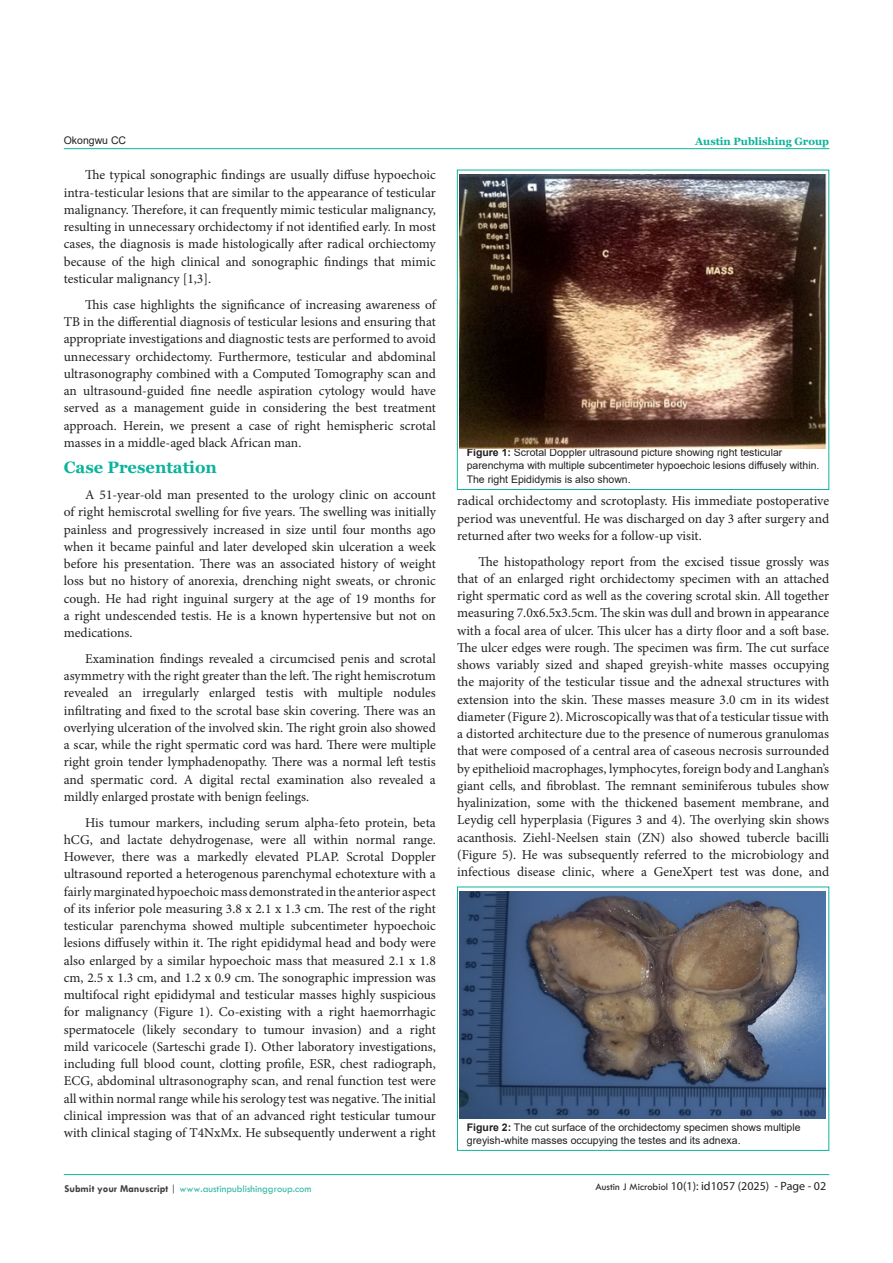
<style>
.page{position:relative;width:893px;height:1263px;background:#fff}
.page>*{position:absolute;margin:0;border:0;box-sizing:border-box;transform-origin:0 0}
.t1{font:700 16.5px "Georgia";color:#0cb39b}
.t2{font:13.5px/17.2px "Minion Pro";color:#231f20;text-align:justify}
.t3{font:12px "Myriad Pro";color:#231f20}
.t4{font:10.5px/13.5px "Arial";color:#231f20}
.t5{font:10.5px "Tw Cen";color:#32b8a3}
.t6{font:700 10.5px "Georgia";color:#0cb39b}
.s1{font-weight:700;color:#3e3e3f}
.s2{color:#3e3e3f}
.s3{font-weight:700}
.s4{font-family:"Tw Cen";font-size:10.5px}
</style>
<div class="page">
<hr style="left:64px;top:1174px;width:765px;height:1px;background:#0cb39b">
<hr style="left:64px;top:148px;width:765px;height:1px;background:#0cb39b">
<div style="left:457px;top:170px;width:372px;height:320px;border:1px solid #0eb39b"></div>
<img style="left:460px;top:174px;width:367px;height:274px">
<div style="left:457px;top:886px;width:372px;height:265px;border:1px solid #0eb39b"></div>
<img style="left:460px;top:891px;width:366px;height:227px">
<p class="t4" style="left:64px;top:134px;width:64px">Okongwu CC</p>
<p class="t6" style="left:695px;top:135px;width:135px">Austin Publishing Group</p>
<p class="t2" style="left:64px;top:167px;width:374px;text-indent:21px">The typical sonographic findings are usually diffuse hypoechoic intra-testicular lesions that are similar to the appearance of testicular malignancy. Therefore, it can frequently mimic testicular malignancy, resulting in unnecessary orchidectomy if not identified early. In most cases, the diagnosis is made histologically after radical orchiectomy because of the high clinical and sonographic findings that mimic testicular malignancy [1,3].</p>
<p class="t2" style="left:64px;top:296px;width:374px;text-indent:21px">This case highlights the significance of increasing awareness of TB in the differential diagnosis of testicular lesions and ensuring that appropriate investigations and diagnostic tests are performed to avoid unnecessary orchidectomy. Furthermore, testicular and abdominal ultrasonography combined with a Computed Tomography scan and an ultrasound-guided fine needle aspiration cytology would have served as a management guide in considering the best treatment approach. Herein, we present a case of right hemispheric scrotal masses in a middle-aged black African man.</p>
<p class="t1" style="left:64px;top:457px;width:155px">Case Presentation</p>
<p class="t2" style="left:64px;top:486px;width:374px;text-indent:21px">A 51-year-old man presented to the urology clinic on account of right hemiscrotal swelling for five years. The swelling was initially painless and progressively increased in size until four months ago when it became painful and later developed skin ulceration a week before his presentation. There was an associated history of weight loss but no history of anorexia, drenching night sweats, or chronic cough. He had right inguinal surgery at the age of 19 months for a right undescended testis. He is a known hypertensive but not on medications.</p>
<p class="t2" style="left:64px;top:650px;width:374px;text-indent:21px">Examination findings revealed a circumcised penis and scrotal asymmetry with the right greater than the left. The right hemiscrotum revealed an irregularly enlarged testis with multiple nodules infiltrating and fixed to the scrotal base skin covering. There was an overlying ulceration of the involved skin. The right groin also showed a scar, while the right spermatic cord was hard. There were multiple right groin tender lymphadenopathy. There was a normal left testis and spermatic cord. A digital rectal examination also revealed a mildly enlarged prostate with benign feelings.</p>
<p class="t2" style="left:64px;top:814px;width:374px;text-indent:21px">His tumour markers, including serum alpha-feto protein, beta hCG, and lactate dehydrogenase, were all within normal range.<br>However, there was a markedly elevated PLAP. Scrotal Doppler ultrasound reported a heterogenous parenchymal echotexture with a fairly marginated hypoechoic mass demonstrated in the anterior aspect of its inferior pole measuring 3.8 x 2.1 x 1.3 cm. The rest of the right testicular parenchyma showed multiple subcentimeter hypoechoic lesions diffusely within it. The right epididymal head and body were also enlarged by a similar hypoechoic mass that measured 2.1 x 1.8 cm, 2.5 x 1.3 cm, and 1.2 x 0.9 cm. The sonographic impression was multifocal right epididymal and testicular masses highly suspicious for malignancy (Figure 1). Co-existing with a right haemorrhagic spermatocele (likely secondary to tumour invasion) and a right mild varicocele (Sarteschi grade I). Other laboratory investigations, including full blood count, clotting profile, ESR, chest radiograph, ECG, abdominal ultrasonography scan, and renal function test were all within normal range while his serology test was negative. The initial clinical impression was that of an advanced right testicular tumour with clinical staging of T4NxMx. He subsequently underwent a right</p>
<p class="t5" style="left:64px;top:1183px;width:248px"><span class="s1">Submit your Manuscript</span> <span class="s2">|</span> www.austinpublishinggroup.com</p>
<p class="t4" style="left:467px;top:445px;width:354px"><span class="s3">Figure 1:</span> Scrotal Doppler ultrasound picture showing right testicular parenchyma with multiple subcentimeter hypoechoic lesions diffusely within.<br>The right Epididymis is also shown.</p>
<p class="t2" style="left:457px;top:492px;width:374px">radical orchidectomy and scrotoplasty. His immediate postoperative period was uneventful. He was discharged on day 3 after surgery and returned after two weeks for a follow-up visit.</p>
<p class="t2" style="left:457px;top:553px;width:374px;text-indent:21px">The histopathology report from the excised tissue grossly was that of an enlarged right orchidectomy specimen with an attached right spermatic cord as well as the covering scrotal skin. All together measuring 7.0x6.5x3.5cm. The skin was dull and brown in appearance with a focal area of ulcer. This ulcer has a dirty floor and a soft base.<br>The ulcer edges were rough. The specimen was firm. The cut surface shows variably sized and shaped greyish-white masses occupying the majority of the testicular tissue and the adnexal structures with extension into the skin. These masses measure 3.0 cm in its widest diameter (Figure 2). Microscopically was that of a testicular tissue with a distorted architecture due to the presence of numerous granulomas that were composed of a central area of caseous necrosis surrounded by epithelioid macrophages, lymphocytes, foreign body and Langhan’s giant cells, and fibroblast. The remnant seminiferous tubules show hyalinization, some with the thickened basement membrane, and Leydig cell hyperplasia (Figures 3 and 4). The overlying skin shows acanthosis. Ziehl-Neelsen stain (ZN) also showed tubercle bacilli (Figure 5). He was subsequently referred to the microbiology and infectious disease clinic, where a GeneXpert test was done, and</p>
<p class="t4" style="left:467px;top:1120px;width:335px"><span class="s3">Figure 2:</span> The cut surface of the orchidectomy specimen shows multiple greyish-white masses occupying the testes and its adnexa.</p>
<p class="t3" style="left:596px;top:1178px;width:232px"><span class="s4">Austin J Microbiol</span> 10(1): id1057 (2025) - Page - 02</p>
</div>
